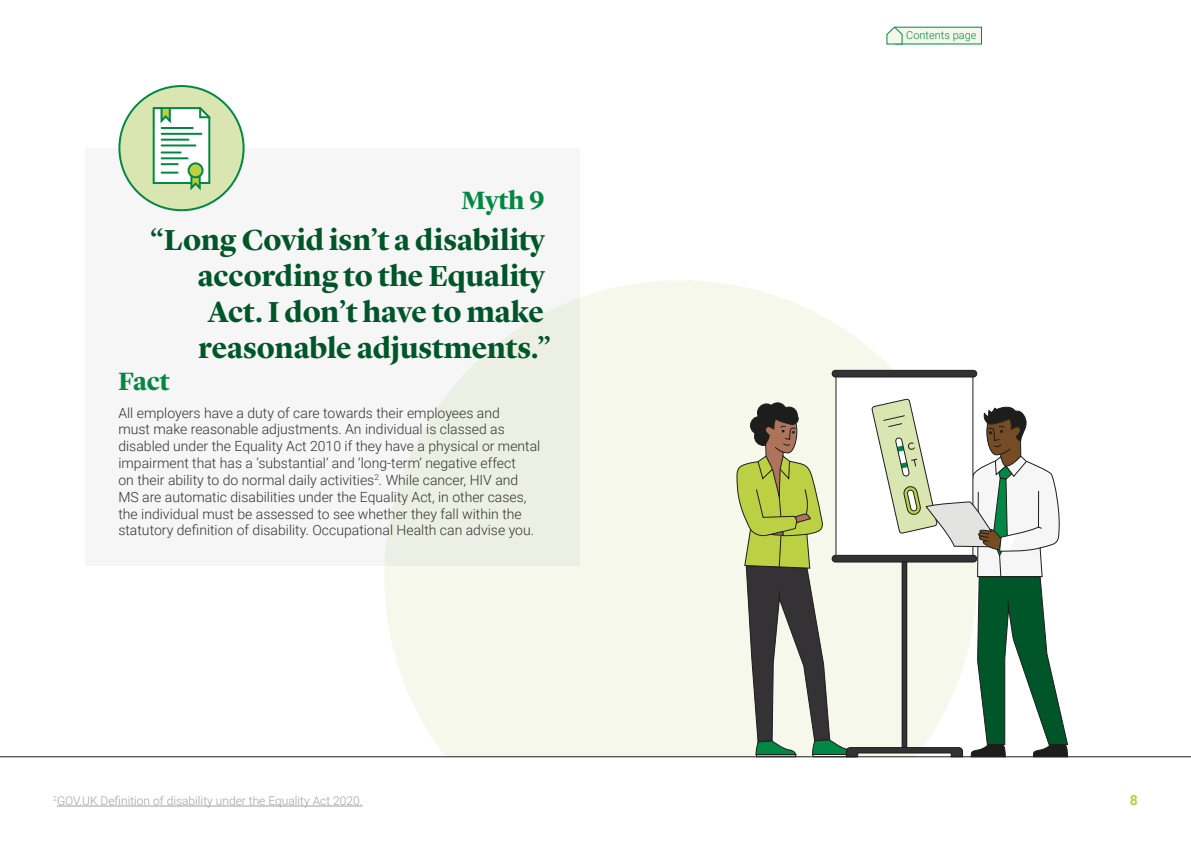
<style>
.page{position:relative;width:1191px;height:842px;background:#fff}
.page>*{position:absolute;margin:0;border:0;box-sizing:border-box;transform-origin:0 0}
.t1{font:700 30px/36px "Lyon Display";color:#005629;text-align:right}
.t2{font:700 26px "Lyon Display";color:#028844}
.t3{font:300 14px/16.8px "Roboto";color:#343234}
.t4{font:700 14px "Roboto";color:#bbd143}
.t5{font:300 12px "Roboto";color:#a3a1a1}
.t6{font:300 11px "Roboto";color:#028844}
</style>
<div class="page">
<div style="left:894px;top:27px;width:87px;height:17px;background:#f4f8e8"></div>
<svg style="left:886px;top:26px;width:16px;height:18px"></svg>
<svg style="left:384px;top:280px;width:593px;height:476px;background:#f6f8ed"></svg>
<div style="left:836px;top:377px;width:137px;height:178px;background:#fff"></div>
<hr style="left:835px;top:377px;width:1px;height:178px;background:#1d1e1c">
<hr style="left:972px;top:377px;width:1px;height:178px;background:#1d1e1c">
<div style="left:832px;top:370px;width:144px;height:7px;background:#343234;border-radius:3px"></div>
<div style="left:831px;top:370px;width:146px;height:7px;border:1px solid #1d1e1c;border-radius:3px"></div>
<svg style="left:735px;top:398px;width:333px;height:360px"></svg>
<hr style="left:0;top:756px;width:1191px;height:1px;background:#1d1e1c">
<div style="left:85px;top:148px;width:495px;height:417px;background:linear-gradient(to right,#f7f7f9,#f1f2ec)"></div>
<div style="left:119px;top:86px;width:125px;height:124px;background:#d9e6b1;border-radius:50%"></div>
<svg style="left:152px;top:107px;width:59px;height:84px;background:#bbddc2"></svg>
<hr style="left:57px;top:806px;width:306px;height:1px;background:#a3a1a1">
<p class="t2" style="left:461px;top:181px;width:85px">Myth 9</p>
<p class="t1" style="left:149px;top:220px;width:403px">“Long Covid isn’t a disability according to the Equality<br>Act. I don’t have to make reasonable adjustments.”</p>
<p class="t2" style="left:118px;top:361px;width:53px">Fact</p>
<p class="t3" style="left:118px;top:404px;width:423px">All employers have a duty of care towards their employees and<br>must make reasonable adjustments. An individual is classed as disabled under the Equality Act 2010 if they have a physical or mental impairment that has a ‘substantial’ and ‘long-term’ negative effect<br>on their ability to do normal daily activities<sup>2</sup>. While cancer, HIV and MS are automatic disabilities under the Equality Act, in other cases, the individual must be assessed to see whether they fall within the statutory definition of disability. Occupational Health can advise you.</p>
<p class="t5" style="left:53px;top:792px;width:311px"><sup>2</sup>GOV.UK Definition of disability under the Equality Act 2020.</p>
<p class="t6" style="left:906px;top:27px;width:72px">Contents page</p>
<p class="t4" style="left:1129px;top:790px;width:10px">8</p>
</div>
